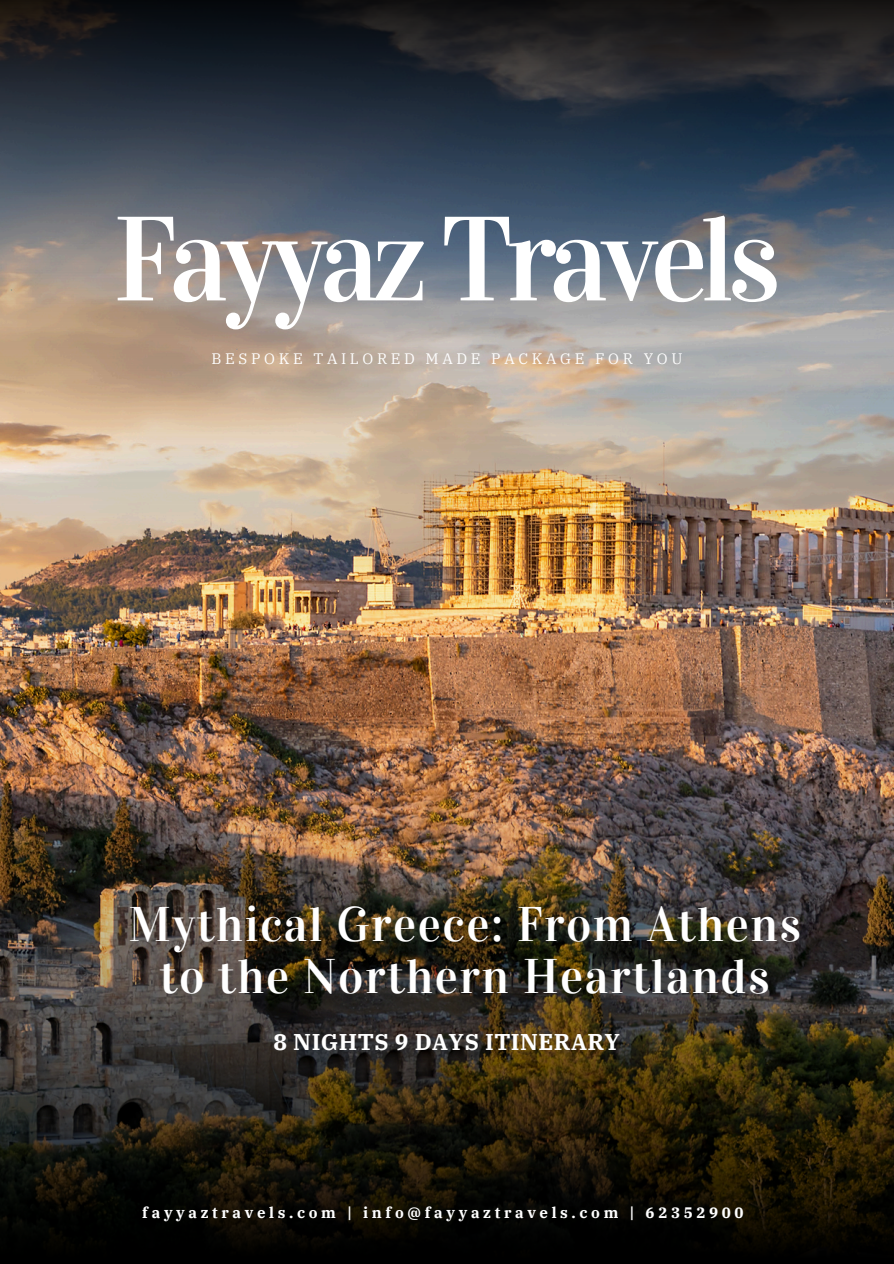
<style>
.page{position:relative;width:894px;height:1264px;background:#fff}
.page>*{position:absolute;margin:0;border:0;box-sizing:border-box;transform-origin:0 0}
.t1{font:120px "Vidaloka";letter-spacing:-.06em;color:#fff}
.t2{font:48.45px/51.8px "Vidaloka";letter-spacing:.03em;color:#fff;text-align:center}
.t3{font:700 22.65px "IBM Plex Serif";letter-spacing:.02em;color:#fff}
.t4{font:700 15.15px "IBM Plex Serif";letter-spacing:.24em;color:#fff}
.t5{font:15.15px "IBM Plex Serif";letter-spacing:.24em;color:#fff}
</style>
<div class="page">
<img style="left:0;top:0;width:893px;height:540px">
<img style="left:0;top:540px;width:893px;height:723px">
<h2 class="t1" style="left:113px;top:187px;width:668px">Fayyaz Travels</h2>
<h3 class="t5" style="left:211px;top:348px;width:472px">BESPOKE TAILORED MADE PACKAGE FOR YOU</h3>
<p class="t2" style="left:128px;top:898px;width:673px">Mythical Greece: From Athens to the Northern Heartlands</p>
<p class="t3" style="left:273px;top:1026px;width:348px">8 NIGHTS 9 DAYS ITINERARY</p>
<h4 class="t4" style="left:142px;top:1202px;width:602px">fayyaztravels.com | info@fayyaztravels.com | 62352900</h4>
</div>
